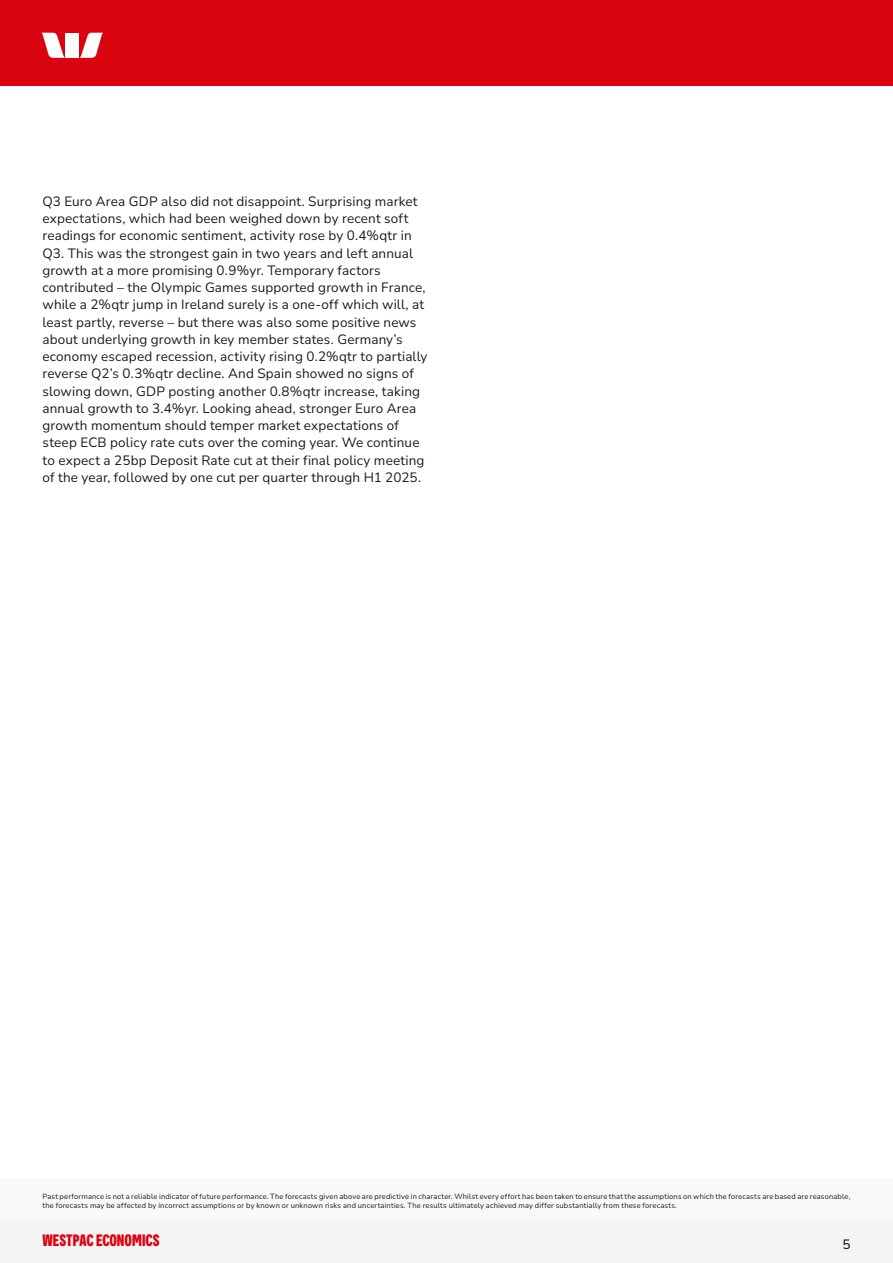
<style>
.page{position:relative;width:893px;height:1263px;background:#fff}
.page>*{position:absolute;margin:0;border:0;box-sizing:border-box;transform-origin:0 0}
.t1{font:700 16.5px "Westpac";color:#da0310}
.P1_Body_copy{font:200 13.5px/17.2px "Nunito Sans 12 pt";letter-spacing:.01em;color:#181b25}
.t2{font:200 7.5px/9px "Nunito Sans 12 pt";letter-spacing:.025em;color:#181b25}
</style>
<div class="page">
<div style="left:0;top:0;width:893px;height:85px;background:#da0310"></div>
<div style="left:0;top:1220px;width:893px;height:43px;background:#f4f4f6"></div>
<div style="left:0;top:1178px;width:893px;height:42px;background:#f9f9fa"></div>
<svg style="left:42px;top:33px;width:23px;height:25px"></svg>
<svg style="left:80px;top:33px;width:23px;height:25px"></svg>
<div style="left:66px;top:33px;width:13px;height:25px;background:#fff"></div>
<p class="P1_Body_copy" style="left:43px;top:192px;width:386px">Q3 Euro Area GDP also did not disappoint. Surprising market expectations, which had been weighed down by recent soft readings for economic sentiment, activity rose by 0.4%qtr in Q3. This was the strongest gain in two years and left annual growth at a more promising 0.9%yr. Temporary factors contributed – the Olympic Games supported growth in France, while a 2%qtr jump in Ireland surely is a one-off which will, at least partly, reverse – but there was also some positive news about underlying growth in key member states. Germany’s economy escaped recession, activity rising 0.2%qtr to partially reverse Q2’s 0.3%qtr decline. And Spain showed no signs of slowing down, GDP posting another 0.8%qtr increase, taking annual growth to 3.4%yr. Looking ahead, stronger Euro Area growth momentum should temper market expectations of steep ECB policy rate cuts over the coming year. We continue to expect a 25bp Deposit Rate cut at their final policy meeting of the year, followed by one cut per quarter through H1 2025.</p>
<p class="t2" style="left:43px;top:1192px;width:809px">Past performance is not a reliable indicator of future performance. The forecasts given above are predictive in character. Whilst every effort has been taken to ensure that the assumptions on which the forecasts are based are reasonable, the forecasts may be affected by incorrect assumptions or by known or unknown risks and uncertainties. The results ultimately achieved may differ substantially from these forecasts.</p>
<p class="t1" style="left:43px;top:1230px;width:119px">WESTPAC ECONOMICS</p>
<p class="P1_Body_copy" style="left:842px;top:1235px;width:10px">5</p>
</div>
